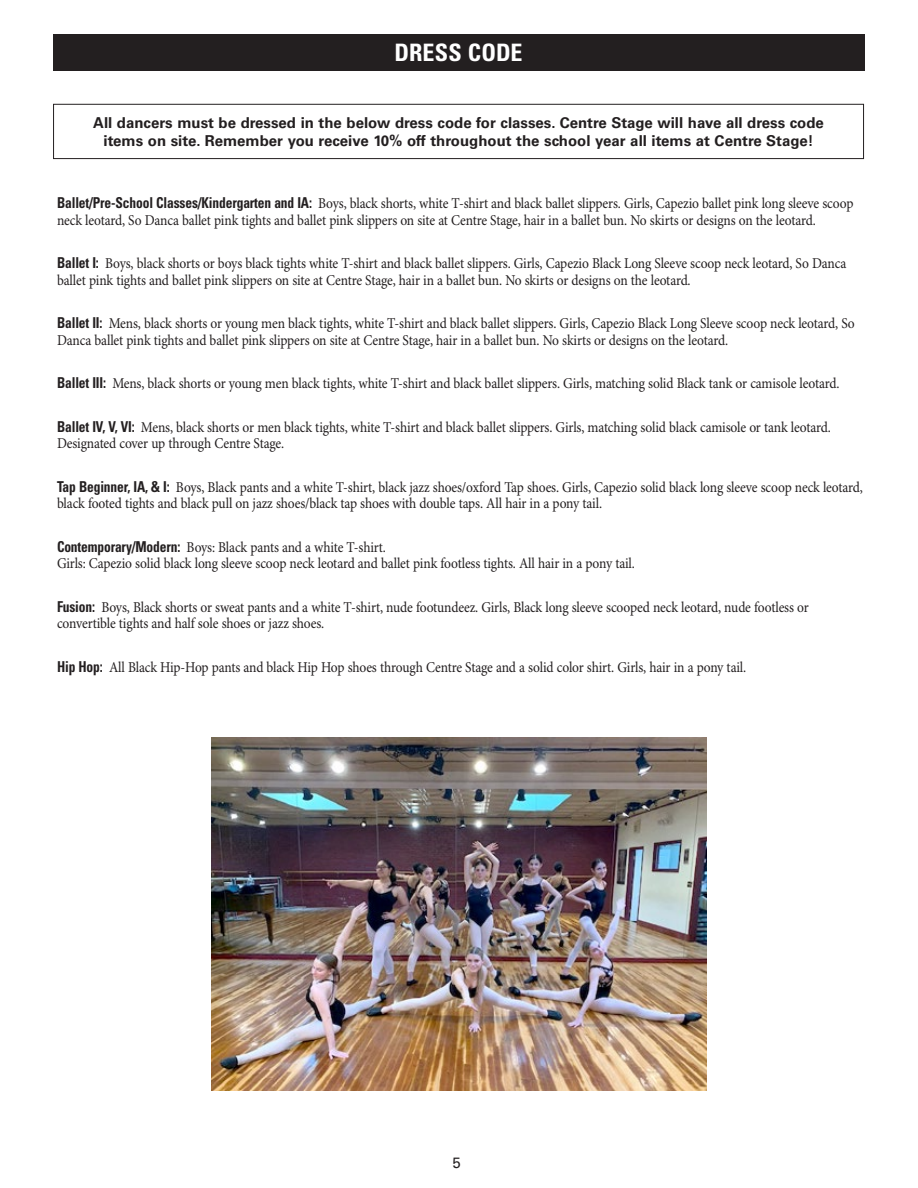
<style>
.page{position:relative;width:918px;height:1188px;background:#fff}
.page>*{position:absolute;margin:0;border:0;box-sizing:border-box;transform-origin:0 0}
.t1{font:700 condensed 24px "Univers LT Std";letter-spacing:.005em;color:#fff}
.t2{font:15px/16.5px "Minion Pro";letter-spacing:-.01em;color:#231f20;scale:.9 1}
.t3{font:700 15px/18px "Univers LT Std";color:#231f20;text-align:center}
.t4{font:15px "Univers LT Std";color:#231f20}
.s1{font-family:"Univers LT Std";font-weight:700;font-stretch:condensed}
</style>
<div class="page">
<div style="left:53px;top:34px;width:811px;height:36px;background:#231f20"></div>
<div style="left:53px;top:104px;width:811px;height:55px;border:1px solid #231f20"></div>
<img style="left:212px;top:737px;width:494px;height:354px">
<h1 class="t1" style="left:395px;top:38px;width:130px">DRESS CODE</h1>
<p class="t3" style="left:93px;top:114px;width:732px">All dancers must be dressed in the below dress code for classes. Centre Stage will have all dress code items on site. Remember you receive 10% off throughout the school year all items at Centre Stage!</p>
<p class="t2" style="left:57px;top:196px;width:886px"><span class="s1">Ballet/Pre-School Classes/Kindergarten and IA:</span> Boys, black shorts, white T-shirt and black ballet slippers. Girls, Capezio ballet pink long sleeve scoop neck leotard, So Danca ballet pink tights and ballet pink slippers on site at Centre Stage, hair in a ballet bun. No skirts or designs on the leotard.</p>
<p class="t2" style="left:57px;top:256px;width:879px"><span class="s1">Ballet I:</span> Boys, black shorts or boys black tights white T-shirt and black ballet slippers. Girls, Capezio Black Long Sleeve scoop neck leotard, So Danca ballet pink tights and ballet pink slippers on site at Centre Stage, hair in a ballet bun. No skirts or designs on the leotard.</p>
<p class="t2" style="left:57px;top:316px;width:888px"><span class="s1">Ballet II:</span> Mens, black shorts or young men black tights, white T-shirt and black ballet slippers. Girls, Capezio Black Long Sleeve scoop neck leotard, So<br>Danca ballet pink tights and ballet pink slippers on site at Centre Stage, hair in a ballet bun. No skirts or designs on the leotard.</p>
<p class="t2" style="left:57px;top:376px;width:871px"><span class="s1">Ballet III:</span> Mens, black shorts or young men black tights, white T-shirt and black ballet slippers. Girls, matching solid Black tank or camisole leotard.</p>
<p class="t2" style="left:57px;top:419px;width:861px"><span class="s1">Ballet IV, V, VI:</span> Mens, black shorts or men black tights, white T-shirt and black ballet slippers. Girls, matching solid black camisole or tank leotard.<br>Designated cover up through Centre Stage.</p>
<p class="t2" style="left:57px;top:479px;width:897px"><span class="s1">Tap Beginner, IA, &amp; I:</span> Boys, Black pants and a white T-shirt, black jazz shoes/oxford Tap shoes. Girls, Capezio solid black long sleeve scoop neck leotard, black footed tights and black pull on jazz shoes/black tap shoes with double taps. All hair in a pony tail.</p>
<p class="t2" style="left:57px;top:539px;width:644px"><span class="s1">Contemporary/Modern:</span> Boys: Black pants and a white T-shirt.<br>Girls: Capezio solid black long sleeve scoop neck leotard and ballet pink footless tights. All hair in a pony tail.</p>
<p class="t2" style="left:57px;top:599px;width:837px"><span class="s1">Fusion:</span> Boys, Black shorts or sweat pants and a white T-shirt, nude footundeez. Girls, Black long sleeve scooped neck leotard, nude footless or convertible tights and half sole shoes or jazz shoes.</p>
<p class="t2" style="left:57px;top:659px;width:767px"><span class="s1">Hip Hop:</span> All Black Hip-Hop pants and black Hip Hop shoes through Centre Stage and a solid color shirt. Girls, hair in a pony tail.</p>
<p class="t4" style="left:452px;top:1154px;width:10px">5</p>
</div>
